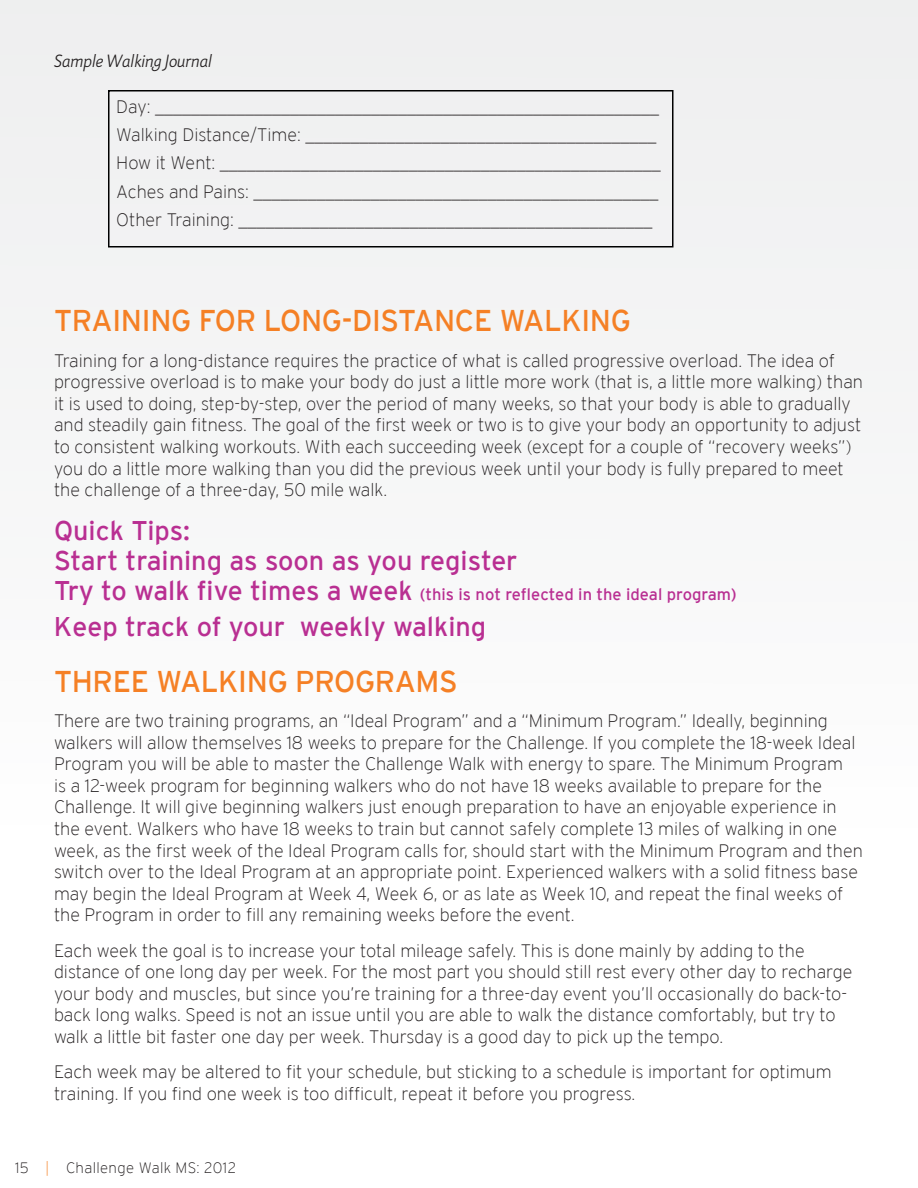
<style>
.page{position:relative;width:918px;height:1188px;background:#fff}
.page>*{position:absolute;margin:0;border:0;box-sizing:border-box;transform-origin:0 0}
.t1{font:30px "Interstate";letter-spacing:-.01em;color:#f58025}
.t2{font:27px/30px "Interstate";color:#b92f92}
.t3{font:200 18px/21.6px "Interstate";color:#231f20}
.t4{font:italic 300 18px "Jigsaw";color:#231f20}
.t5{font:16.5px "Interstate";color:#b92f92}
.t6{font:200 15px "Interstate";letter-spacing:.025em;color:#231f20}
.s1{font-size:27px}
.s2{color:#f58025}
</style>
<div class="page">
<div style="left:0;top:0;width:918px;height:882px;background:#f5f6f6"></div>
<div style="left:108px;top:90px;width:566px;height:158px;border:2px solid #000"></div>
<p class="t4" style="left:54px;top:51px;width:160px">Sample Walking Journal</p>
<p class="t3" style="left:116px;top:92px;width:546px;line-height:28.3px">Day: ________________________________________________________ Walking Distance/Time: _______________________________________ How it Went: _________________________________________________ Aches and Pains: _____________________________________________ Other Training: ______________________________________________</p>
<h1 class="t1" style="left:54px;top:304px;width:579px">Training for Long-Distance Walking</h1>
<p class="t3" style="left:54px;top:349px;width:811px">Training for a long-distance requires the practice of what is called progressive overload. The idea of progressive overload is to make your body do just a little more work (that is, a little more walking) than it is used to doing, step-by-step, over the period of many weeks, so that your body is able to gradually and steadily gain fitness. The goal of the first week or two is to give your body an opportunity to adjust to consistent walking workouts. With each succeeding week (except for a couple of “recovery weeks”) you do a little more walking than you did the previous week until your body is fully prepared to meet the challenge of a three-day, 50 mile walk.</p>
<h2 class="t2" style="left:54px;top:515px;width:465px">Quick Tips:<br>Start training as soon as you register</h2>
<p class="t5" style="left:54px;top:585px;width:684px"><span class="s1">Try to walk five times a week</span> (this is not reflected in the ideal program)</p>
<h2 class="t2" style="left:54px;top:611px;width:434px">Keep track of your weekly walking</h2>
<h1 class="t1" style="left:54px;top:665px;width:405px">three Walking Programs</h1>
<p class="t3" style="left:54px;top:710px;width:810px">There are two training programs, an “Ideal Program” and a “Minimum Program.” Ideally, beginning walkers will allow themselves 18 weeks to prepare for the Challenge. If you complete the 18-week Ideal Program you will be able to master the Challenge Walk with energy to spare. The Minimum Program<br>is a 12-week program for beginning walkers who do not have 18 weeks available to prepare for the Challenge. It will give beginning walkers just enough preparation to have an enjoyable experience in the event. Walkers who have 18 weeks to train but cannot safely complete 13 miles of walking in one week, as the first week of the Ideal Program calls for, should start with the Minimum Program and then switch over to the Ideal Program at an appropriate point. Experienced walkers with a solid fitness base may begin the Ideal Program at Week 4, Week 6, or as late as Week 10, and repeat the final weeks of the Program in order to fill any remaining weeks before the event.</p>
<p class="t3" style="left:54px;top:939px;width:800px">Each week the goal is to increase your total mileage safely. This is done mainly by adding to the distance of one long day per week. For the most part you should still rest every other day to recharge your body and muscles, but since you’re training for a three-day event you’ll occasionally do back-to&shy;back long walks. Speed is not an issue until you are able to walk the distance comfortably, but try to walk a little bit faster one day per week. Thursday is a good day to pick up the tempo.</p>
<p class="t3" style="left:54px;top:1061px;width:779px">Each week may be altered to fit your schedule, but sticking to a schedule is important for optimum training. If you find one week is too difficult, repeat it before you progress.</p>
<p class="t6" style="left:15px;top:1160px;width:223px">15 <span class="s2">|</span> Challenge Walk MS: 2012</p>
</div>
